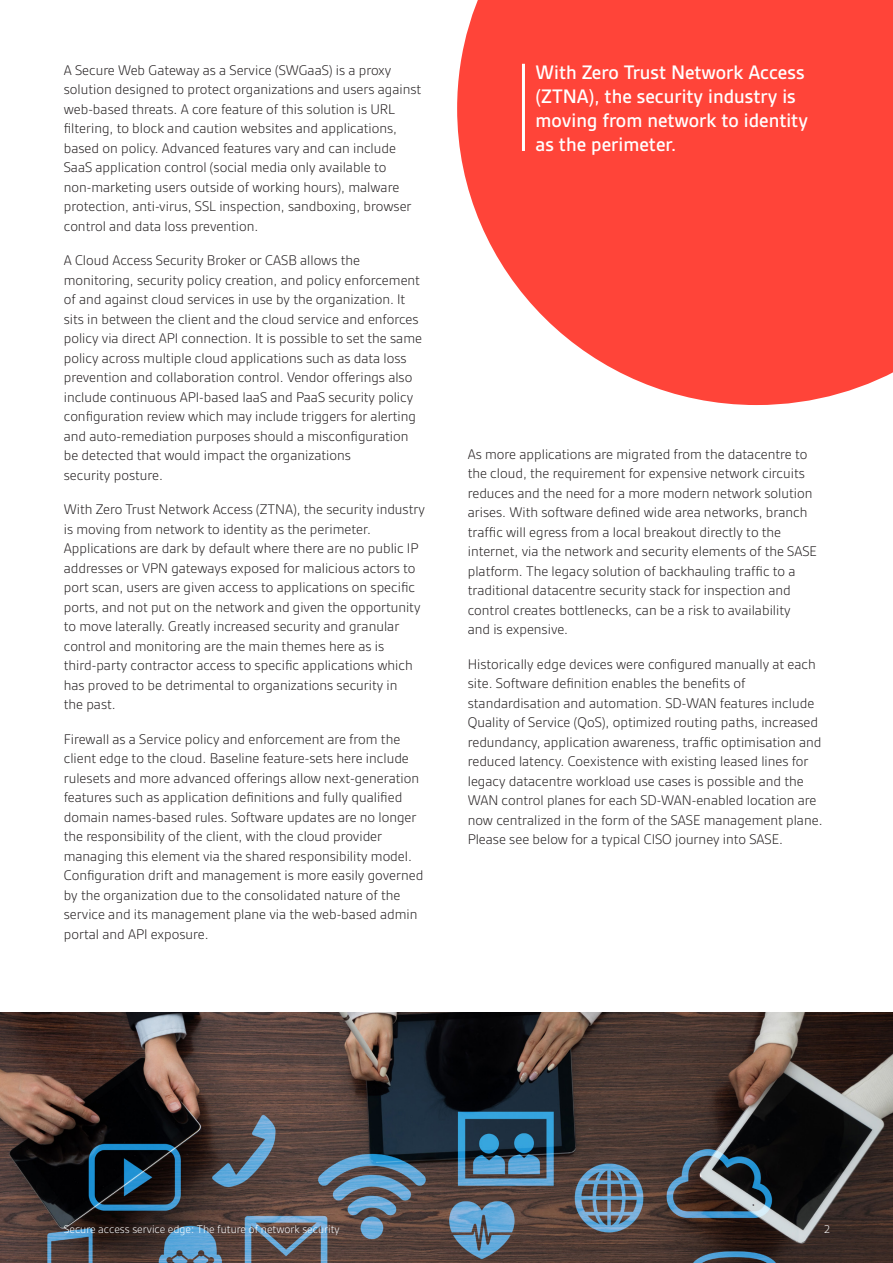
<style>
.page{position:relative;width:893px;height:1263px;background:#fff}
.page>*{position:absolute;margin:0;border:0;box-sizing:border-box;transform-origin:0 0}
.Large_box_text{font:500 21px/24px "Gesta";color:#fff}
.Body_text{font:300 15px/19.5px "Gesta";color:#231f20}
.box_text{font:300 12px "Gesta";color:#fff}
.Body_text-2{font:300 12px "Gesta";color:#fff}
</style>
<div class="page">
<svg style="left:457px;top:0;width:436px;height:405px;fill:#ff4439"></svg>
<img style="left:0;top:1012px;width:893px;height:251px">
<hr style="left:522px;top:64px;width:3px;height:87px;background:#fff">
<p class="Body_text" style="left:64px;top:60px;width:359px">A Secure Web Gateway as a Service (SWGaaS) is a proxy solution designed to protect organizations and users against web-based threats. A core feature of this solution is URL filtering, to block and caution websites and applications, based on policy. Advanced features vary and can include SaaS application control (social media only available to non-marketing users outside of working hours), malware protection, anti-virus, SSL inspection, sandboxing, browser control and data loss prevention.</p>
<p class="Body_text" style="left:64px;top:251px;width:360px">A Cloud Access Security Broker or CASB allows the monitoring, security policy creation, and policy enforcement of and against cloud services in use by the organization. It sits in between the client and the cloud service and enforces policy via direct API connection. It is possible to set the same policy across multiple cloud applications such as data loss prevention and collaboration control. Vendor offerings also include continuous API-based IaaS and PaaS security policy configuration review which may include triggers for alerting and auto-remediation purposes should a misconfiguration be detected that would impact the organizations<br>security posture.</p>
<p class="Body_text" style="left:64px;top:500px;width:363px">With Zero Trust Network Access (ZTNA), the security industry is moving from network to identity as the perimeter.<br>Applications are dark by default where there are no public IP addresses or VPN gateways exposed for malicious actors to port scan, users are given access to applications on specific ports, and not put on the network and given the opportunity to move laterally. Greatly increased security and granular control and monitoring are the main themes here as is third-party contractor access to specific applications which has proved to be detrimental to organizations security in<br>the past.</p>
<p class="Body_text" style="left:64px;top:729px;width:361px">Firewall as a Service policy and enforcement are from the client edge to the cloud. Baseline feature-sets here include rulesets and more advanced offerings allow next-generation features such as application definitions and fully qualified domain names-based rules. Software updates are no longer the responsibility of the client, with the cloud provider managing this element via the shared responsibility model.<br>Configuration drift and management is more easily governed by the organization due to the consolidated nature of the service and its management plane via the web-based admin portal and API exposure.</p>
<p class="Large_box_text" style="left:536px;top:60px;width:274px">With Zero Trust Network Access (ZTNA), the security industry is moving from network to identity as the perimeter.</p>
<p class="Body_text" style="left:468px;top:444px;width:351px">As more applications are migrated from the datacentre to the cloud, the requirement for expensive network circuits reduces and the need for a more modern network solution arises. With software defined wide area networks, branch traffic will egress from a local breakout directly to the internet, via the network and security elements of the SASE platform. The legacy solution of backhauling traffic to a traditional datacentre security stack for inspection and control creates bottlenecks, can be a risk to availability<br>and is expensive.</p>
<p class="Body_text" style="left:468px;top:654px;width:356px">Historically edge devices were configured manually at each site. Software definition enables the benefits of standardisation and automation. SD-WAN features include Quality of Service (QoS), optimized routing paths, increased redundancy, application awareness, traffic optimisation and reduced latency. Coexistence with existing leased lines for legacy datacentre workload use cases is possible and the WAN control planes for each SD-WAN-enabled location are now centralized in the form of the SASE management plane.<br>Please see below for a typical CISO journey into SASE.</p>
<p class="box_text" style="left:64px;top:1222px;width:277px">Secure access service edge: The future of network security</p>
<p class="Body_text-2" style="left:824px;top:1222px;width:8px">2</p>
</div>
